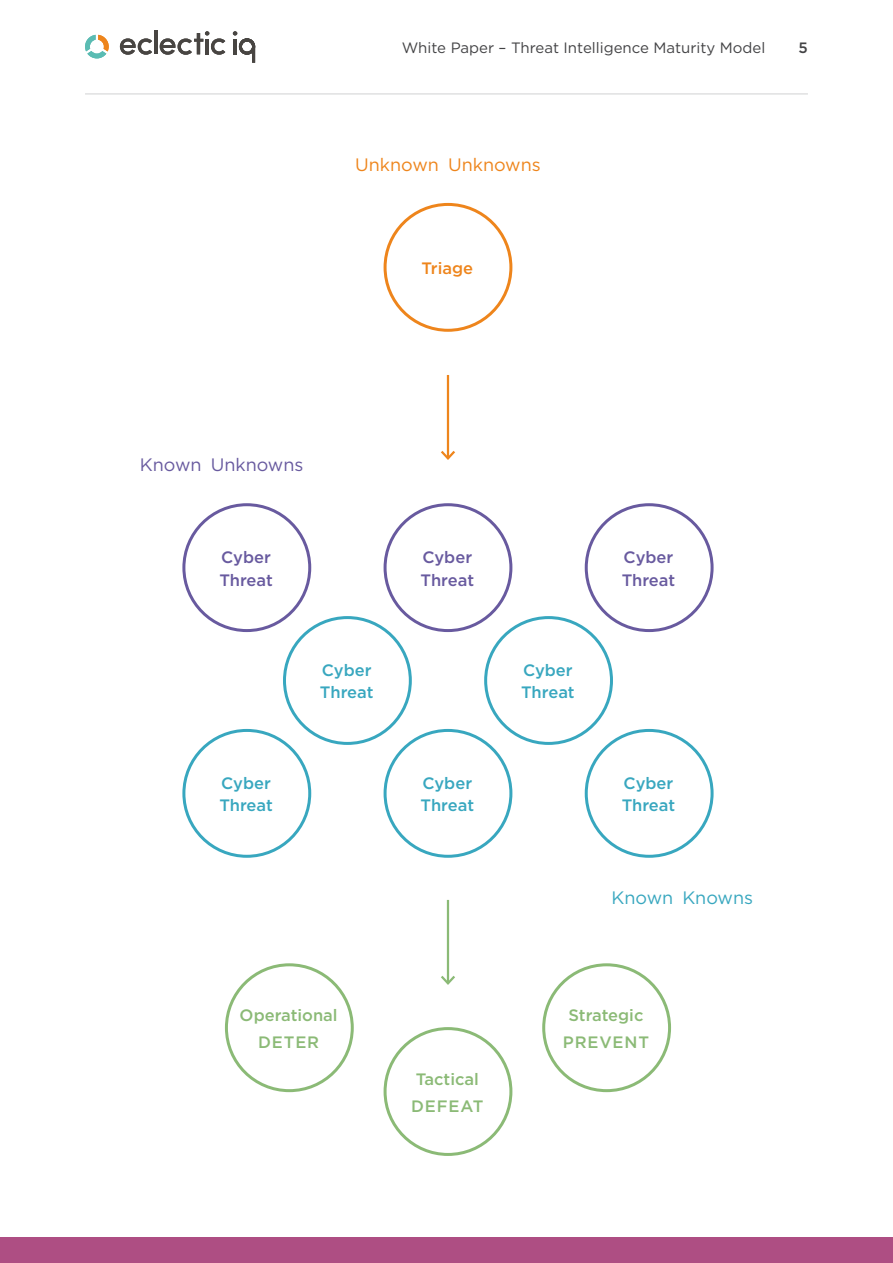
<style>
.page{position:relative;width:893px;height:1263px;background:#fff}
.page>*{position:absolute;margin:0;border:0;box-sizing:border-box;transform-origin:0 0}
.t1{font:18px "Gotham";color:#ee851c}
.t2{font:18px "Gotham";color:#685a9f}
.t3{font:18px "Gotham";color:#38a7bf}
.t4{font:500 16.5px/22.5px "Gotham";color:#38a7bf}
.t5{font:500 16.5px/27px "Gotham";color:#8bba76;text-align:center}
.t6{font:500 16.5px/22.5px "Gotham";color:#685a9f}
.t7{font:500 16.5px "Gotham";color:#ee851c}
.t8{font:15px "Gotham";color:#434345}
.t9{font:500 15px "Gotham";color:#434345}
</style>
<div class="page">
<hr style="left:85px;top:94px;width:723px;height:1px;background:#d0d1d2">
<div style="left:0;top:1237px;width:893px;height:26px;background:#ae4e83"></div>
<svg style="left:85px;top:35px;width:24px;height:23px"></svg>
<svg style="left:120px;top:38px;width:32px;height:17px"></svg>
<hr style="left:154px;top:31px;width:4px;height:23px;background:#484542">
<svg style="left:160px;top:31px;width:65px;height:24px"></svg>
<svg style="left:233px;top:31px;width:22px;height:32px"></svg>
<div style="left:384px;top:203px;width:128px;height:129px;border:3px solid #ee851c;border-radius:50%"></div>
<div style="left:283px;top:616px;width:129px;height:129px;border:3px solid #38a7bf;border-radius:50%"></div>
<div style="left:484px;top:616px;width:129px;height:129px;border:3px solid #38a7bf;border-radius:50%"></div>
<div style="left:182px;top:503px;width:129px;height:129px;border:3px solid #685a9f;border-radius:50%"></div>
<div style="left:585px;top:503px;width:129px;height:129px;border:3px solid #685a9f;border-radius:50%"></div>
<div style="left:384px;top:503px;width:128px;height:129px;border:3px solid #685a9f;border-radius:50%"></div>
<div style="left:585px;top:729px;width:129px;height:129px;border:3px solid #38a7bf;border-radius:50%"></div>
<div style="left:384px;top:729px;width:128px;height:129px;border:3px solid #38a7bf;border-radius:50%"></div>
<div style="left:182px;top:729px;width:129px;height:129px;border:3px solid #38a7bf;border-radius:50%"></div>
<div style="left:225px;top:963px;width:129px;height:129px;border:3px solid #8bba76;border-radius:50%"></div>
<div style="left:384px;top:1027px;width:128px;height:129px;border:3px solid #8bba76;border-radius:50%"></div>
<div style="left:542px;top:963px;width:129px;height:129px;border:3px solid #8bba76;border-radius:50%"></div>
<hr style="left:447px;top:375px;width:2px;height:83px;background:#ee851c">
<svg style="left:441px;top:448px;width:14px;height:12px"></svg>
<hr style="left:447px;top:900px;width:2px;height:83px;background:#8bba76">
<svg style="left:441px;top:973px;width:14px;height:12px"></svg>
<p class="t8" style="left:402px;top:38px;width:365px">White Paper – Threat Intelligence Maturity Model</p>
<p class="t9" style="left:799px;top:38px;width:11px">5</p>
<p class="t1" style="left:355px;top:153px;width:187px">Unknown Unknowns</p>
<p class="t2" style="left:140px;top:453px;width:165px">Known Unknowns</p>
<p class="t7" style="left:421px;top:257px;width:53px">Triage</p>
<p class="t6" style="left:219px;top:546px;width:55px">Cyber<br>Threat</p>
<p class="t6" style="left:622px;top:546px;width:55px">Cyber<br>Threat</p>
<p class="t6" style="left:420px;top:546px;width:55px">Cyber<br>Threat</p>
<p class="t4" style="left:219px;top:771px;width:55px">Cyber<br>Threat</p>
<p class="t4" style="left:320px;top:658px;width:55px">Cyber<br>Threat</p>
<p class="t4" style="left:521px;top:658px;width:55px">Cyber<br>Threat</p>
<p class="t4" style="left:420px;top:771px;width:55px">Cyber<br>Threat</p>
<p class="t4" style="left:622px;top:771px;width:55px">Cyber<br>Threat</p>
<p class="t3" style="left:611px;top:886px;width:143px">Known Knowns</p>
<p class="t5" style="left:240px;top:1001px;width:100px">Operational<br>DETER</p>
<p class="t5" style="left:411px;top:1065px;width:74px;text-align:left">Tactical<br>DEFEAT</p>
<p class="t5" style="left:563px;top:1001px;width:88px">Strategic<br>PREVENT</p>
</div>
